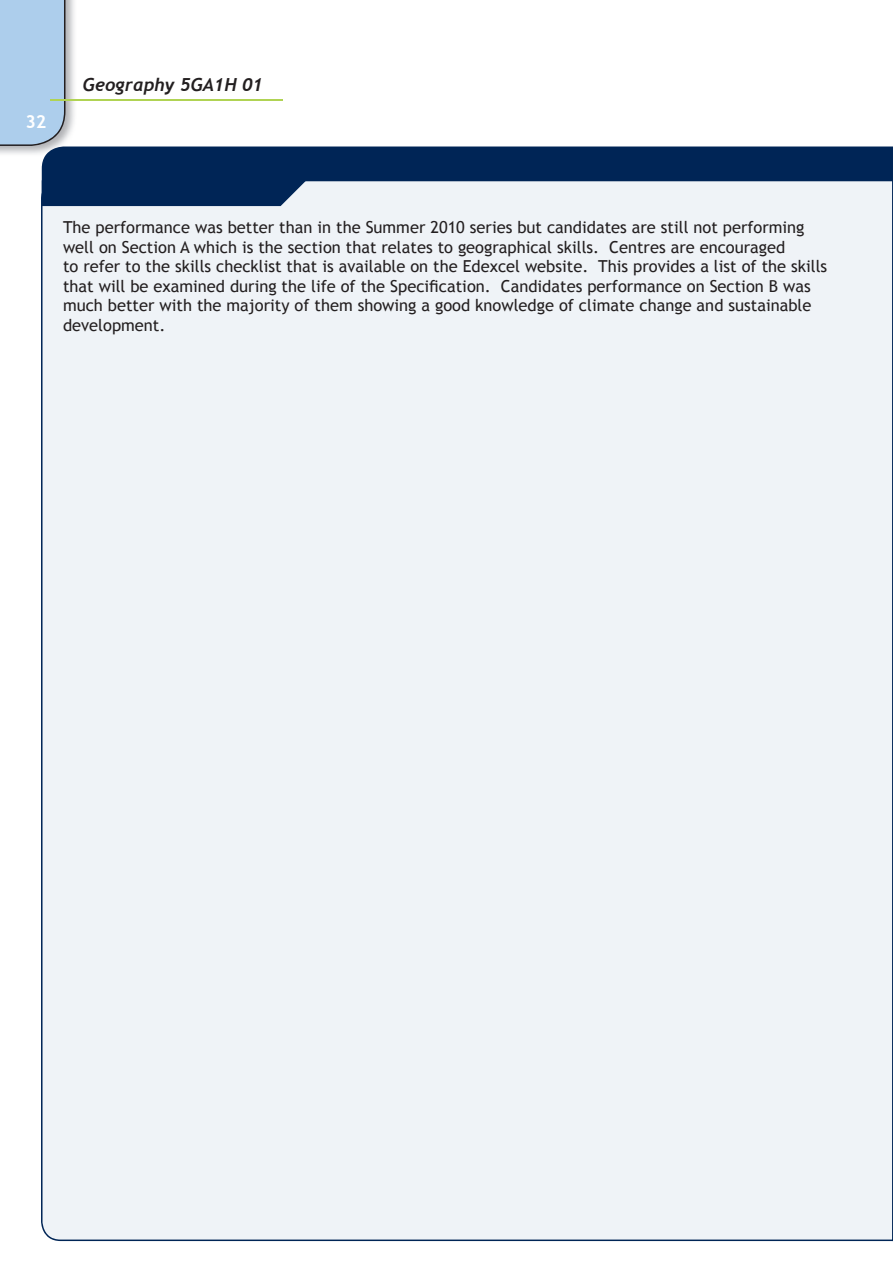
<style>
.page{position:relative;width:893px;height:1263px;background:#fff}
.page>*{position:absolute;margin:0;border:0;box-sizing:border-box;transform-origin:0 0}
.t1{font:italic 700 18px "Trebuchet";color:#231f20}
.t2{font:700 18px "Trebuchet MS";color:#fff}
.t3{font:16.5px/19.5px "Trebuchet MS";color:#231f20}
</style>
<div class="page">
<img style="left:0;top:0;width:74px;height:154px">
<div style="left:0;top:0;width:65px;height:146px;background:#adceec"></div>
<hr style="left:50px;top:99px;width:233px;height:2px;background:#b0d354">
<div style="left:42px;top:146px;width:851px;height:34px;background:#002556"></div>
<div style="left:41px;top:180px;width:851px;height:1061px;background:#eff3f7"></div>
<svg style="left:892px;top:180px;width:1px;height:1061px"></svg>
<div style="left:42px;top:180px;width:264px;height:26px;background:#002556"></div>
<p class="t2" style="left:25px;top:110px;width:23px">32</p>
<p class="t1" style="left:83px;top:74px;width:182px">Geography 5GA1H 01</p>
<p class="t3" style="left:63px;top:218px;width:766px">The performance was better than in the Summer 2010 series but candidates are still not performing well on Section A which is the section that relates to geographical skills. Centres are encouraged<br>to refer to the skills checklist that is available on the Edexcel website. This provides a list of the skills that will be examined during the life of the Specification. Candidates performance on Section B was much better with the majority of them showing a good knowledge of climate change and sustainable development.</p>
</div>
